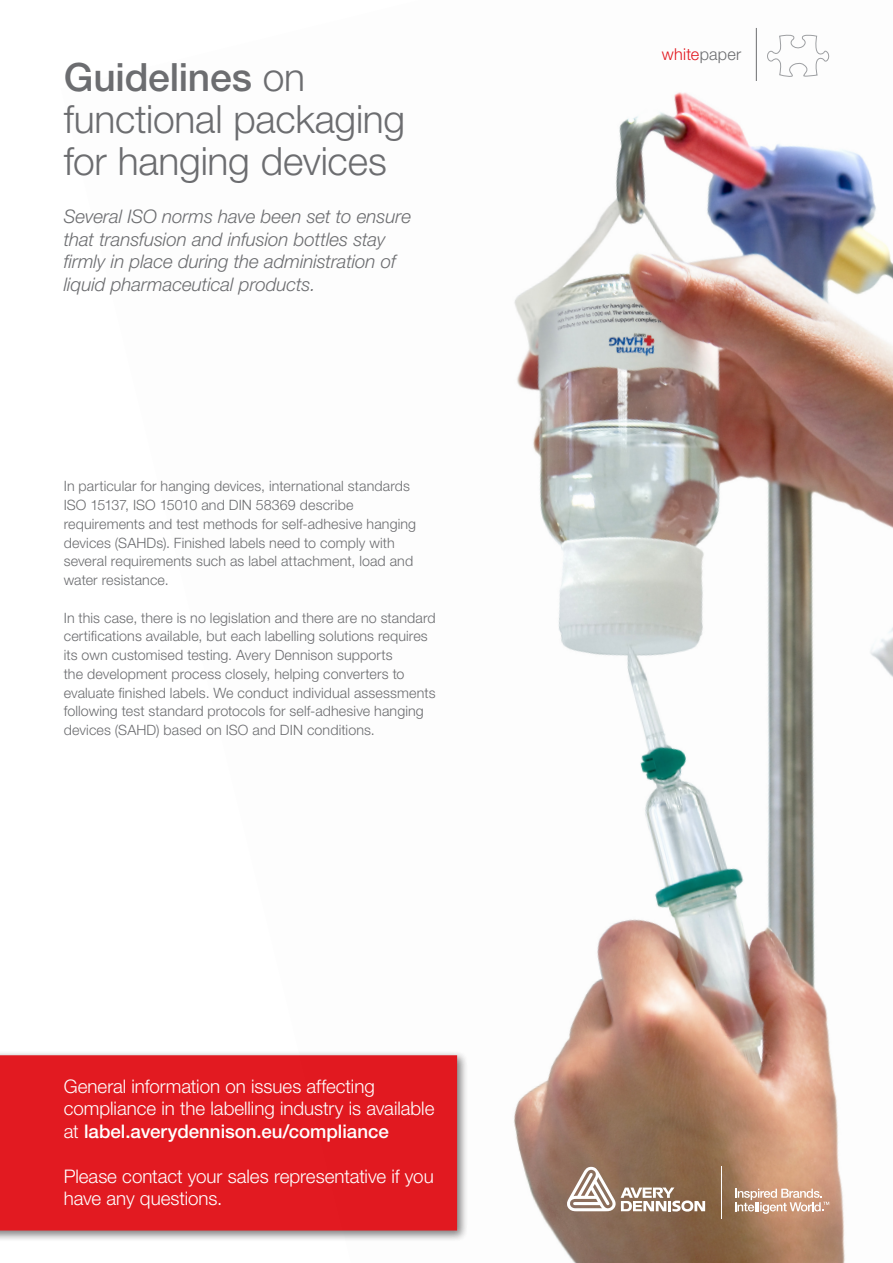
<style>
.page{position:relative;width:893px;height:1263px;background:#fff}
.page>*{position:absolute;margin:0;border:0;box-sizing:border-box;transform-origin:0 0}
.t1{font:300 39px/42px "Helvetica Neue LT Std";letter-spacing:-.005em;color:#6c6d70}
.t2{font:300 18.75px/22.5px "Helvetica Neue LT Std";color:#fff}
.t3{font:italic 300 18.75px/22.5px "Helvetica Neue LT Std";letter-spacing:-.005em;color:#6c6d70}
.t4{font:300 16.35px "Helvetica Neue LT Std";letter-spacing:.015em;color:#e21a21}
.t5{font:300 14.25px/18.8px "Helvetica Neue LT Std";letter-spacing:.01em;color:#6c6d70}
.s1{font-weight:500}
.s2{color:#6c6d70}
</style>
<div class="page">
<img style="left:514px;top:28px;width:379px;height:1235px">
<hr style="left:721px;top:1167px;width:1px;height:52px;background:#fff">
<svg style="left:735px;top:1189px;width:94px;height:25px"></svg>
<svg style="left:567px;top:1166px;width:138px;height:46px"></svg>
<hr style="left:756px;top:28px;width:1px;height:53px;background:#6c6d70">
<svg style="left:766px;top:34px;width:64px;height:50px"></svg>
<div style="left:0;top:1050px;width:468px;height:192px;background:#231f20;opacity:.4"></div>
<div style="left:0;top:1055px;width:457px;height:175px;background:#e21a21"></div>
<h1 class="t1" style="left:64px;top:55px;width:343px"><span class="s1">Guidelines</span> on functional packaging for hanging devices</h1>
<h2 class="t3" style="left:64px;top:205px;width:349px">Several ISO norms have been set to ensure that transfusion and infusion bottles stay firmly in place during the administration of liquid pharmaceutical products.</h2>
<p class="t5" style="left:64px;top:477px;width:354px">In particular for hanging devices, international standards ISO 15137, ISO 15010 and DIN 58369 describe requirements and test methods for self-adhesive hanging devices (SAHDs). Finished labels need to comply with several requirements such as label attachment, load and water resistance.</p>
<p class="t5" style="left:64px;top:608px;width:373px">In this case, there is no legislation and there are no standard certifications available, but each labelling solutions requires its own customised testing. Avery Dennison supports<br>the development process closely, helping converters to evaluate finished labels. We conduct individual assessments following test standard protocols for self-adhesive hanging devices (SAHD) based on ISO and DIN conditions.</p>
<h2 class="t2" style="left:64px;top:1075px;width:372px">General information on issues affecting compliance in the labelling industry is available at <span class="s1">label.averydennison.eu/compliance</span></h2>
<h2 class="t2" style="left:64px;top:1165px;width:371px">Please contact your sales representative if you have any questions.</h2>
<p class="t4" style="left:662px;top:44px;width:81px">white<span class="s2">paper</span></p>
</div>
